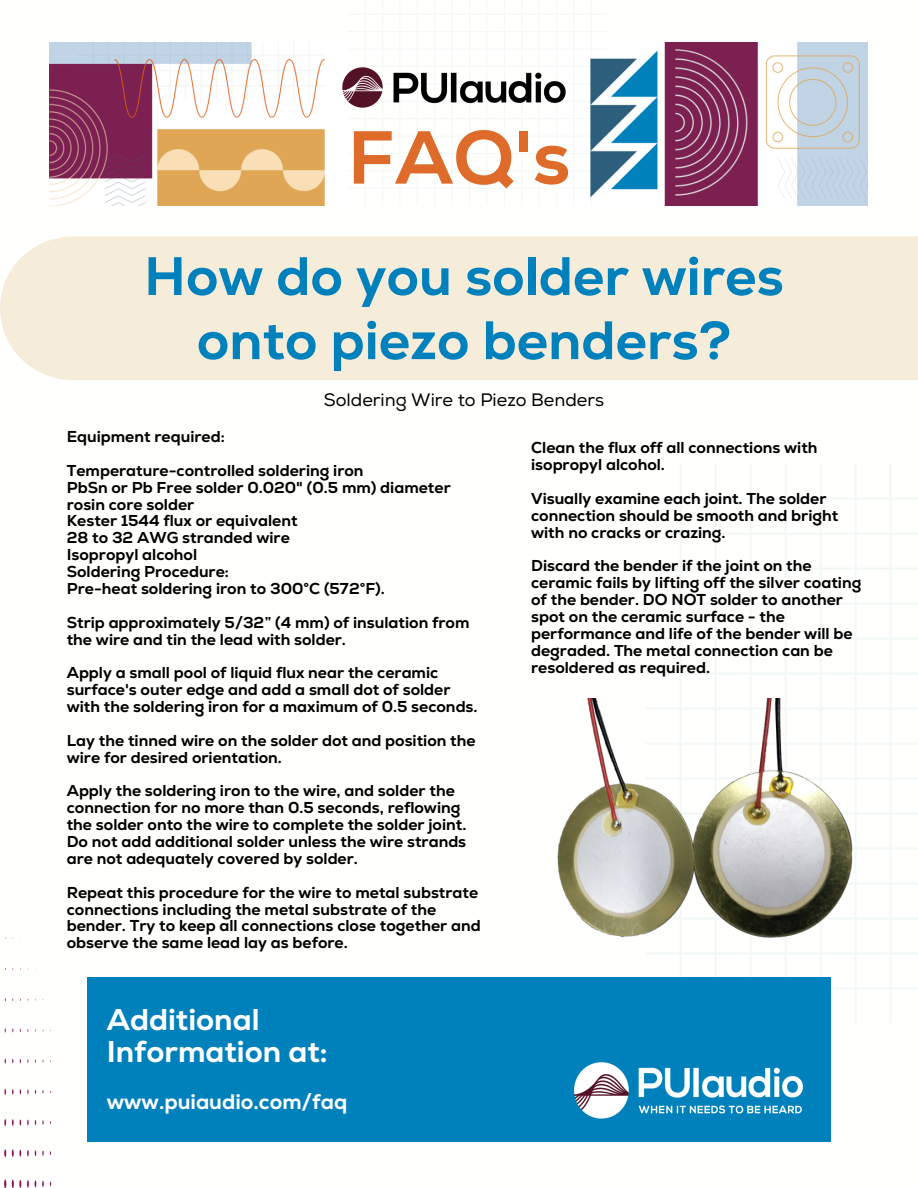
<style>
.page{position:relative;width:918px;height:1188px;background:#fff}
.page>*{position:absolute;margin:0;border:0;box-sizing:border-box;transform-origin:0 0}
.t1{font:800 74.85px "Nexa";color:#df6b2a}
.t2{font:800 54px/64.2px "Nexa";color:#0081bc;text-align:center}
.t3{font:800 30px/32.7px "Nexa";color:#fff}
.t4{font:800 21px "Nexa";color:#fff}
.t5{font:18px "Nexa";color:#000}
.t6{font:800 15.75px/16.8px "Nexa";color:#000}
</style>
<div class="page">
<svg style="left:646px;top:464px;width:272px;height:559px"></svg>
<div style="left:0;top:236px;width:918px;height:144px;background:#f6ecda"></div>
<img style="left:4px;top:937px;width:48px;height:251px">
<div style="left:87px;top:978px;width:744px;height:164px;background:#0081bc"></div>
<img style="left:574px;top:1062px;width:229px;height:57px">
<img style="left:50px;top:42px;width:818px;height:164px">
<svg style="left:348px;top:0;width:259px;height:206px"></svg>
<img style="left:337px;top:62px;width:233px;height:51px">
<img style="left:557px;top:699px;width:302px;height:242px">
<h1 class="t1" style="left:348px;top:109px;width:224px">FAQ's</h1>
<h2 class="t2" style="left:144px;top:244px;width:641px">How do you solder wires onto piezo benders?</h2>
<p class="t5" style="left:324px;top:389px;width:282px">Soldering Wire to Piezo Benders</p>
<p class="t6" style="left:67px;top:420px;width:298px;line-height:33.8px">Equipment required:<br>Temperature-controlled soldering iron</p>
<p class="t6" style="left:67px;top:479px;width:386px">PbSn or Pb Free solder 0.020" (0.5 mm) diameter rosin core solder<br>Kester 1544 flux or equivalent<br>28 to 32 AWG stranded wire<br>Isopropyl alcohol<br>Soldering Procedure:<br>Pre-heat soldering iron to 300°C (572°F).</p>
<p class="t6" style="left:67px;top:614px;width:404px">Strip approximately 5/32” (4 mm) of insulation from the wire and tin the lead with solder.</p>
<p class="t6" style="left:67px;top:664px;width:412px">Apply a small pool of liquid flux near the ceramic surface's outer edge and add a small dot of solder with the soldering iron for a maximum of 0.5 seconds.</p>
<p class="t6" style="left:67px;top:732px;width:410px">Lay the tinned wire on the solder dot and position the wire for desired orientation.</p>
<p class="t6" style="left:67px;top:783px;width:401px">Apply the soldering iron to the wire, and solder the connection for no more than 0.5 seconds, reflowing the solder onto the wire to complete the solder joint.<br>Do not add additional solder unless the wire strands are not adequately covered by solder.</p>
<p class="t6" style="left:67px;top:884px;width:415px">Repeat this procedure for the wire to metal substrate connections including the metal substrate of the bender. Try to keep all connections close together and observe the same lead lay as before.</p>
<h3 class="t3" style="left:107px;top:1003px;width:222px">Additional<br>Information at:</h3>
<h3 class="t4" style="left:107px;top:1088px;width:242px">www.puiaudio.com/faq</h3>
<p class="t6" style="left:531px;top:439px;width:288px">Clean the flux off all connections with isopropyl alcohol.</p>
<p class="t6" style="left:531px;top:490px;width:309px">Visually examine each joint. The solder connection should be smooth and bright with no cracks or crazing.</p>
<p class="t6" style="left:531px;top:558px;width:332px">Discard the bender if the joint on the ceramic fails by lifting off the silver coating of the bender. DO NOT solder to another spot on the ceramic surface - the performance and life of the bender will be degraded. The metal connection can be resoldered as required.</p>
</div>
